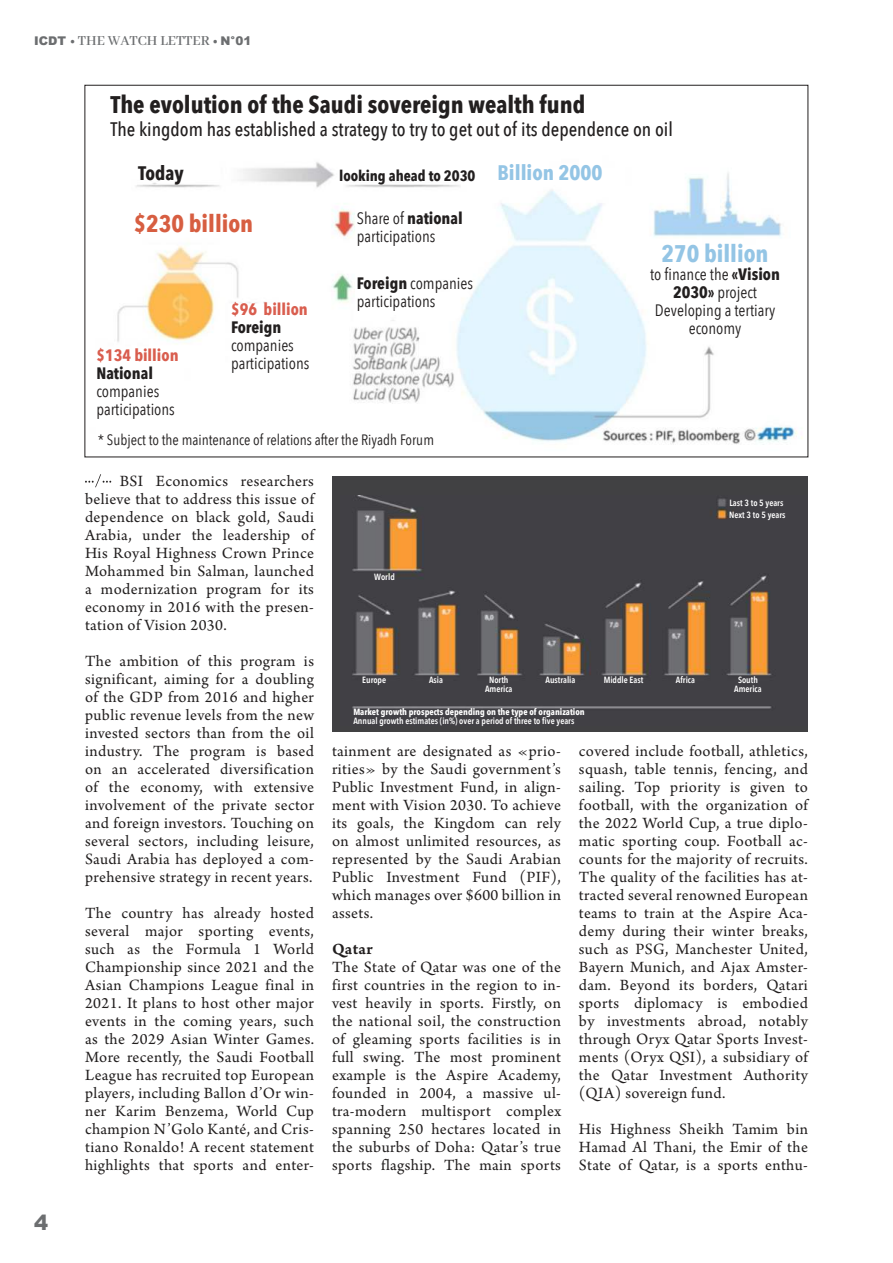
<style>
.page{position:relative;width:893px;height:1263px;background:#fff}
.page>*{position:absolute;margin:0;border:0;box-sizing:border-box;transform-origin:0 0}
.t1{font:700 24px "Avenir Next Condensed";color:#221f1f}
.t2{font:700 24px "Avenir Next Condensed";color:#d75e41}
.t3{font:700 24px "Avenir Next Condensed";color:#94c5e5}
.t4{font:700 21px "Avenir Next Condensed";color:#94c5e5}
.t5{font:21px "Arial MT Black";color:#6c6e70}
.t6{font:500 19.5px "Avenir Next Condensed";color:#221f1f}
.t7{font:700 19.5px "Avenir Next Condensed";color:#221f1f}
.t8{font:16.5px/18px "Arno Pro";letter-spacing:.025em;color:#221f1f;text-align:justify}
.t9{font:16.5px/18px "Avenir Next Condensed";color:#221f1f}
.t10{font:700 16.5px "Avenir Next Condensed";color:#d95e4f}
.t11{font:700 16.5px "Avenir Next Condensed";color:#221f1f}
.t12{font:16.5px "Arno Pro Smbd Caption";letter-spacing:.015em;color:#221f1f}
.t13{font:15px "Avenir Next Condensed";color:#221f1f}
.t14{font:600 15px "Abhaya Libre";color:#6c6e70}
.t15{font:700 15px "Avenir Next Condensed";color:#221f1f}
.t16{font:600 9px/9px "Avenir Next Condensed";color:#fff;text-align:center}
.t17{font:700 9px "Avenir Next Condensed";color:#fff}
.s1{font-family:"Arial MT Black";font-weight:400;font-size:12px}
.s2{font-weight:800}
.s3{font-weight:700}
</style>
<div class="page">
<svg style="left:85px;top:474px;width:26px;height:13px"></svg>
<img style="left:117px;top:162px;width:686px;height:283px">
<div style="left:332px;top:476px;width:476px;height:255px;background:#414143"></div>
<img style="left:352px;top:495px;width:420px;height:214px">
<p class="t14" style="left:34px;top:31px;width:219px"><span class="s1">ICDT</span> <span class="s2">•</span> THE WATCH LETTER <span class="s2">•</span> <span class="s1">N°01</span></p>
<h1 class="t1" style="left:111px;top:94px;width:476px">The evolution of the Saudi sovereign wealth fund</h1>
<p class="t6" style="left:111px;top:121px;width:564px">The kingdom has established a strategy to try to get out of its dependence on oil</p>
<p class="t7" style="left:138px;top:165px;width:47px">Today</p>
<p class="t4" style="left:497px;top:164px;width:106px">Billion 2000</p>
<p class="t15" style="left:339px;top:169px;width:138px">looking ahead to 2030</p>
<h1 class="t2" style="left:134px;top:213px;width:121px">$230 billion</h1>
<p class="t9" style="left:357px;top:209px;width:108px">Share of <span class="s3">national </span>participations</p>
<p class="t9" style="left:357px;top:273px;width:118px"><span class="s3">Foreign</span> companies participations</p>
<p class="t10" style="left:96px;top:348px;width:84px">$134 billion</p>
<p class="t11" style="left:96px;top:366px;width:58px">National</p>
<p class="t9" style="left:96px;top:381px;width:80px">companies participations</p>
<p class="t10" style="left:231px;top:302px;width:78px">$96 billion</p>
<p class="t11" style="left:231px;top:320px;width:52px">Foreign</p>
<p class="t9" style="left:231px;top:335px;width:80px">companies participations</p>
<p class="t13" style="left:98px;top:427px;width:338px">* Subject to the maintenance of relations after the Riyadh Forum</p>
<h1 class="t3" style="left:662px;top:243px;width:108px">270 billion</h1>
<p class="t9" style="left:650px;top:265px;width:131px;text-align:center">to 昀椀nance the <span class="s3">«Vision<br>2030»</span> project<br>Developing a tertiary economy</p>
<p class="t5" style="left:34px;top:1210px;width:16px">4</p>
<p class="t8" style="left:85px;top:473px;width:230px;text-indent:35px">BSI Economics researchers believe that to address this issue of dependence on black gold, Saudi Arabia, under the leadership of His Royal Highness Crown Prince Mohammed bin Salman, launched a modernization program for its economy in 2016 with the presen&shy;tation of Vision 2030.</p>
<p class="t8" style="left:85px;top:653px;width:230px">The ambition of this program is significant, aiming for a doubling of the GDP from 2016 and higher public revenue levels from the new invested sectors than from the oil industry. The program is based on an accelerated diversification of the economy, with extensive involvement of the private sector and foreign investors. Touching on several sectors, including leisure, Saudi Arabia has deployed a com&shy;prehensive strategy in recent years.</p>
<p class="t8" style="left:85px;top:905px;width:230px">The country has already hosted several major sporting events, such as the Formula 1 World Championship since 2021 and the Asian Champions League final in 2021. It plans to host other major events in the coming years, such as the 2029 Asian Winter Games.<br>More recently, the Saudi Football League has recruited top European players, including Ballon d’Or win&shy;ner Karim Benzema, World Cup champion N’Golo Kanté, and Cris&shy;tiano Ronaldo! A recent statement highlights that sports and enter-</p>
<p class="t16" style="left:374px;top:573px;width:22px">World</p>
<p class="t16" style="left:729px;top:498px;width:58px;line-height:11.7px;text-align:left">Last 3 to 5 years<br>Next 3 to 5 years</p>
<p class="t16" style="left:545px;top:676px;width:32px">Australia</p>
<p class="t16" style="left:604px;top:676px;width:41px">Middle East</p>
<p class="t16" style="left:676px;top:676px;width:21px">Africa</p>
<p class="t17" style="left:353px;top:708px;width:233px">Market growth prospects depending on the type of organization</p>
<p class="t16" style="left:353px;top:716px;width:222px">Annual growth estimates (in%) over a period of three to 昀椀ve years</p>
<p class="t16" style="left:362px;top:676px;width:25px">Europe</p>
<p class="t16" style="left:429px;top:676px;width:16px">Asia</p>
<p class="t16" style="left:485px;top:676px;width:29px">North<br>America</p>
<p class="t16" style="left:734px;top:676px;width:29px">South<br>America</p>
<p class="t8" style="left:332px;top:743px;width:230px">tainment are designated as «prio&shy;rities» by the Saudi government’s Public Investment Fund, in align&shy;ment with Vision 2030. To achieve its goals, the Kingdom can rely on almost unlimited resources, as represented by the Saudi Arabian Public Investment Fund (PIF), which manages over $600 billion in assets.</p>
<p class="t12" style="left:332px;top:942px;width:42px">Qatar</p>
<p class="t8" style="left:332px;top:959px;width:230px">The State of Qatar was one of the first countries in the region to in&shy;vest heavily in sports. Firstly, on the national soil, the construction of gleaming sports facilities is in full swing. The most prominent example is the Aspire Academy, founded in 2004, a massive ul&shy;tra-modern multisport complex spanning 250 hectares located in the suburbs of Doha: Qatar’s true sports flagship. The main sports</p>
<p class="t8" style="left:579px;top:743px;width:230px">covered include football, athletics, squash, table tennis, fencing, and sailing. Top priority is given to football, with the organization of the 2022 World Cup, a true diplo&shy;matic sporting coup. Football ac&shy;counts for the majority of recruits.<br>The quality of the facilities has at&shy;tracted several renowned European teams to train at the Aspire Aca&shy;demy during their winter breaks, such as PSG, Manchester United, Bayern Munich, and Ajax Amster&shy;dam. Beyond its borders, Qatari sports diplomacy is embodied by investments abroad, notably through Oryx Qatar Sports Invest&shy;ments (Oryx QSI), a subsidiary of the Qatar Investment Authority (QIA) sovereign fund.</p>
<p class="t8" style="left:579px;top:1121px;width:230px">His Highness Sheikh Tamim bin Hamad Al Thani, the Emir of the State of Qatar, is a sports enthu-</p>
</div>
